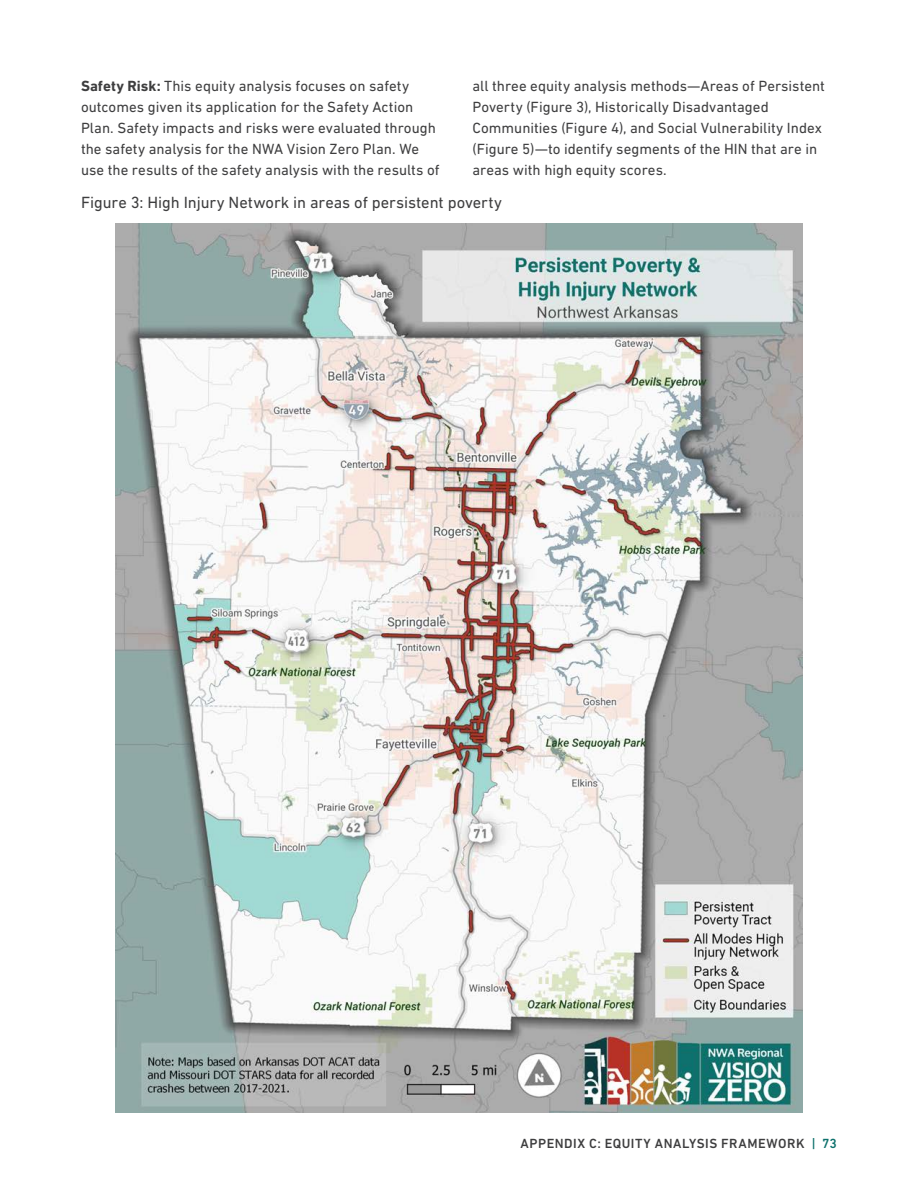
<style>
.page{position:relative;width:918px;height:1188px;background:#fff}
.page>*{position:absolute;margin:0;border:0;box-sizing:border-box;transform-origin:0 0}
.t1{font:16.5px "DIN Next LT Pro";letter-spacing:-.005em;color:#3e3e3f}
.Body_Text{font:15px/21px "DIN Next LT Pro";color:#3e3e3f}
.t2{font:500 13.5px "DIN Next LT Pro";letter-spacing:.04em;color:#3e3e3f}
.s1{font-weight:700}
.s2{color:#0d716c}
</style>
<div class="page">
<img style="left:116px;top:223px;width:686px;height:889px">
<p class="Body_Text" style="left:81px;top:75px;width:360px"><span class="s1">Safety Risk:</span> This equity analysis focuses on safety outcomes given its application for the Safety Action Plan. Safety impacts and risks were evaluated through the safety analysis for the NWA Vision Zero Plan. We use the results of the safety analysis with the results of</p>
<p class="Body_Text" style="left:472px;top:75px;width:354px">all three equity analysis methods—Areas of Persistent Poverty (Figure 3), Historically Disadvantaged Communities (Figure 4), and Social Vulnerability Index (Figure 5)—to identify segments of the HIN that are in areas with high equity scores.</p>
<p class="t1" style="left:81px;top:193px;width:422px">Figure 3: High Injury Network in areas of persistent poverty</p>
<p class="t2" style="left:521px;top:1135px;width:318px">APPENDIX C: EQUITY ANALYSIS FRAMEWORK <span class="s2">| 73</span></p>
</div>
